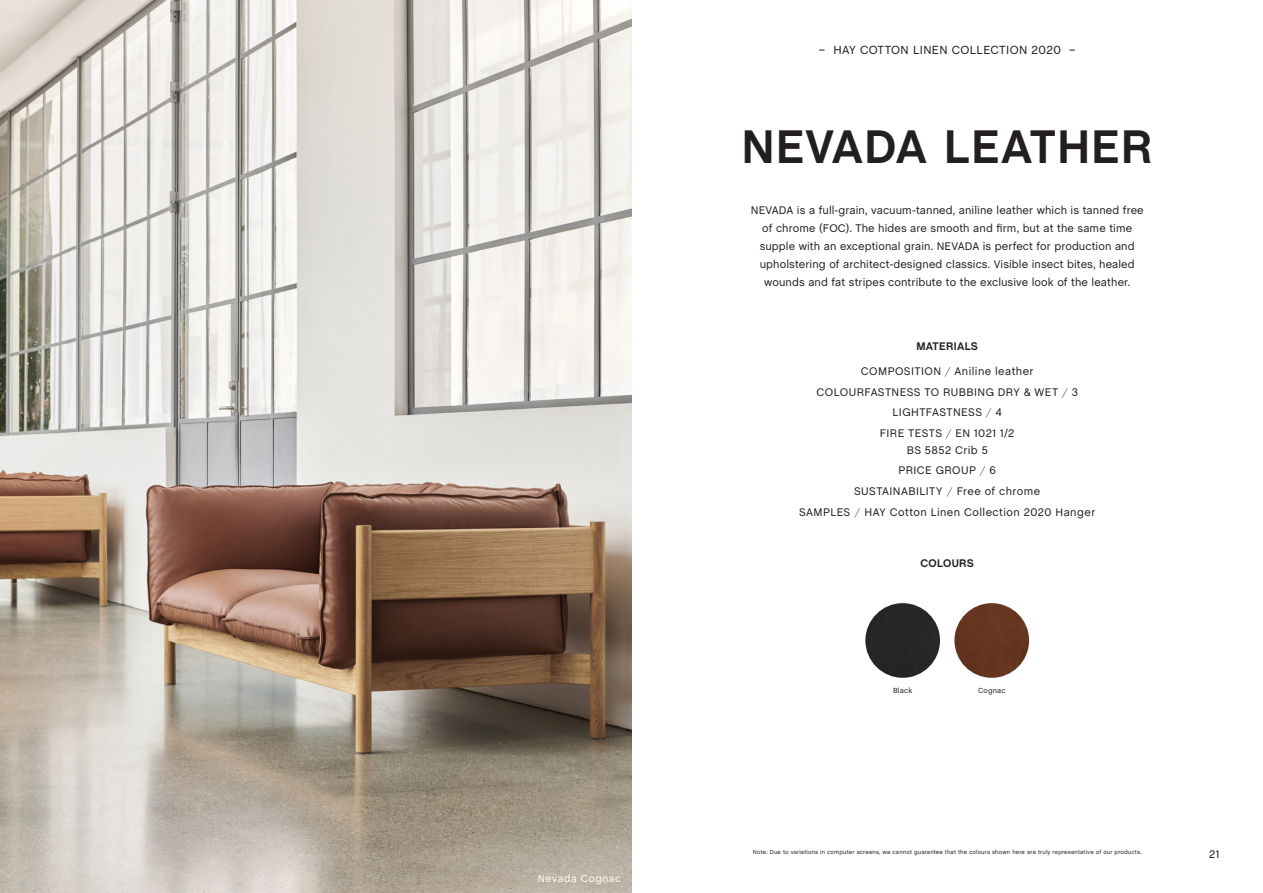
<style>
.page{position:relative;width:1263px;height:893px;background:#fff}
.page>*{position:absolute;margin:0;border:0;box-sizing:border-box;transform-origin:0 0}
.Textile_name{font:700 48px "Chalet";letter-spacing:.03em;color:#231f20}
._03_Page_Header{font:12px "Chalet";letter-spacing:.03em;color:#231f20}
._05_Body_Centre{font:11.25px/18px "Chalet";letter-spacing:.01em;color:#231f20;text-align:center}
._05_Body_Centre-2{font:11.25px "Chalet";letter-spacing:.04em;color:#231f20}
._05_Body_Centre-3{font:11.25px/16.5px "Chalet";letter-spacing:.035em;color:#231f20;text-align:center}
._04_Body_Titel_Centr{font:700 11.25px "Chalet";letter-spacing:.03em;color:#231f20}
._05_Body_Centre-4{font:11.25px "Chalet";letter-spacing:.045em;color:#231f20}
._08_Caption_text{font:10.5px "Chalet";letter-spacing:.05em;color:#fff}
.infotext_underbild{font:7.5px "Chalet";letter-spacing:.02em;color:#231f20}
.infotext_underbild-2{font:6px "Chalet";letter-spacing:.02em;color:#231f20}
.s1{font-family:"New Baskerville"}
</style>
<div class="page">
<img style="left:0;top:0;width:631px;height:893px">
<div style="left:865px;top:603px;width:75px;height:75px;background:#262626;border-radius:37px"></div>
<div style="left:954px;top:603px;width:75px;height:75px;background:#653520;border-radius:37px"></div>
<p class="_08_Caption_text" style="left:538px;top:872px;width:84px">Nevada Cognac</p>
<p class="_08_Caption_text" style="left:556px;top:872px;width:66px">Caption text</p>
<p class="_03_Page_Header" style="left:819px;top:43px;width:258px">– HAY COTTON LINEN COLLECTION 2020 –</p>
<p class="Textile_name" style="left:742px;top:118px;width:412px">NEVADA LEATHER</p>
<p class="_05_Body_Centre" style="left:751px;top:201px;width:394px">NEVADA is a full-grain, vacuum-tanned, aniline leather which is tanned free of chrome (FOC). The hides are smooth and firm, but at the same time supple with an exceptional grain. NEVADA is perfect for production and upholstering of architect-designed classics. Visible insect bites, healed wounds and fat stripes contribute to the exclusive look of the leather.</p>
<p class="_04_Body_Titel_Centr" style="left:916px;top:339px;width:63px">MATERIALS</p>
<p class="_05_Body_Centre-2" style="left:861px;top:364px;width:174px">COMPOSITION <span class="s1">/</span> Aniline leather</p>
<p class="_05_Body_Centre-2" style="left:816px;top:385px;width:263px">COLOURFASTNESS TO RUBBING DRY &amp; WET <span class="s1">/</span> 3</p>
<p class="_05_Body_Centre-3" style="left:892px;top:404px;width:111px">LIGHTFASTNESS <span class="s1">/</span> 4</p>
<p class="_05_Body_Centre-3" style="left:880px;top:425px;width:136px">FIRE TESTS <span class="s1">/</span> EN 1021 1/2<br>BS 5852 Crib 5</p>
<p class="_05_Body_Centre-4" style="left:898px;top:464px;width:99px">PRICE GROUP <span class="s1">/</span> 6</p>
<p class="_05_Body_Centre-3" style="left:854px;top:483px;width:188px">SUSTAINABILITY <span class="s1">/</span> Free of chrome</p>
<p class="_05_Body_Centre-2" style="left:799px;top:505px;width:298px">SAMPLES <span class="s1">/</span> HAY Cotton Linen Collection 2020 Hanger</p>
<p class="_04_Body_Titel_Centr" style="left:920px;top:556px;width:55px">COLOURS</p>
<p class="infotext_underbild" style="left:893px;top:686px;width:21px">Black</p>
<p class="infotext_underbild" style="left:978px;top:686px;width:29px">Cognac</p>
<p class="infotext_underbild-2" style="left:753px;top:848px;width:390px">Note: Due to variations in computer screens, we cannot guarantee that the colours shown here are truly representative of our products.</p>
<p class="_05_Body_Centre" style="left:1209px;top:845px;width:12px">21</p>
</div>
